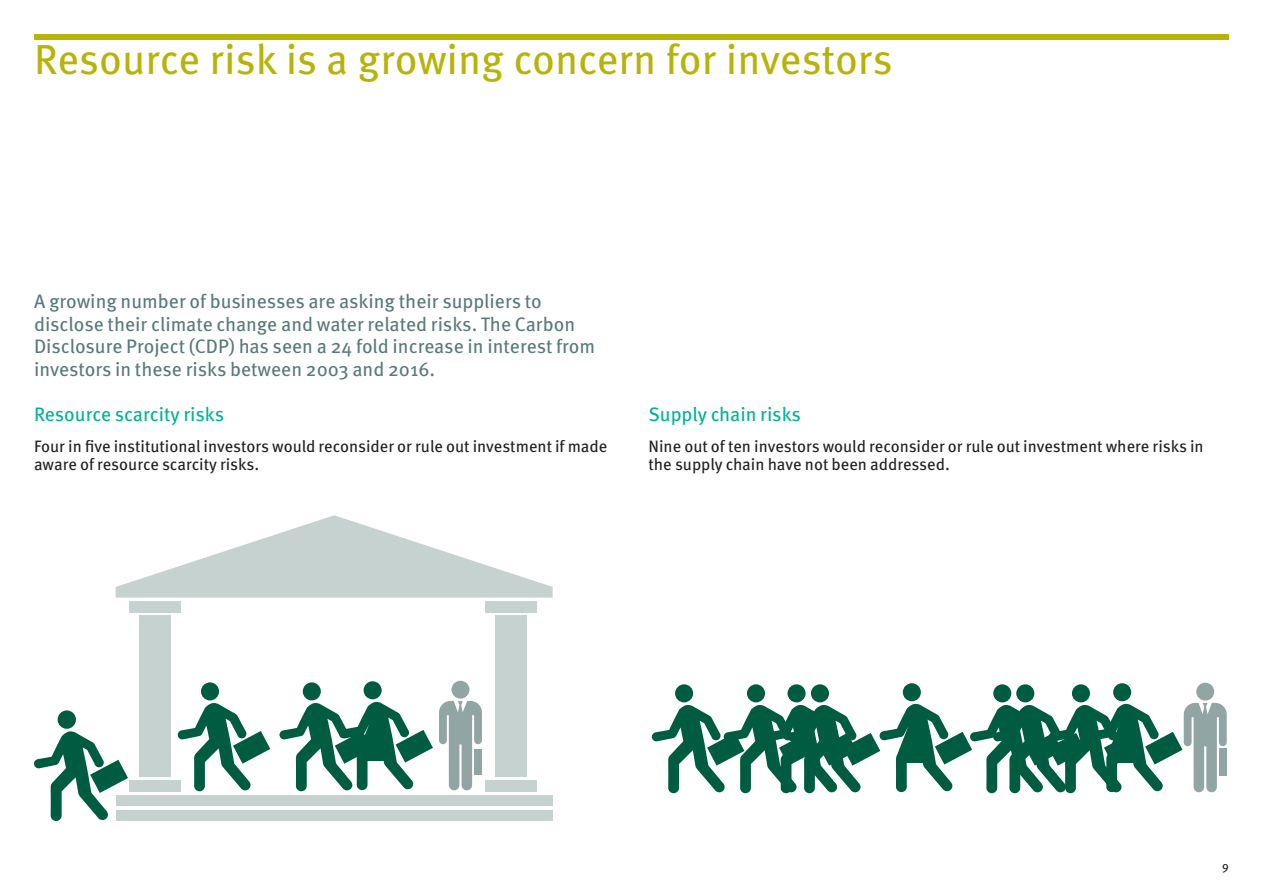
<style>
.page{position:relative;width:1263px;height:893px;background:#fff}
.page>*{position:absolute;margin:0;border:0;box-sizing:border-box;transform-origin:0 0}
.t1{font:42px "Meta OT";letter-spacing:-.005em;color:#b8b309}
.t2{font:19.5px/22.5px "Meta OT";color:#587a7b}
.t3{font:19.5px "Meta OT";letter-spacing:-.005em;color:#00b294}
.t4{font:16.5px/18px "Meta OT";color:#231f20}
.t5{font:12px "Meta OT";color:#231f20}
</style>
<div class="page">
<div style="left:34px;top:34px;width:1195px;height:6px;background:#b8b309"></div>
<div style="left:140px;top:615px;width:31px;height:162px;background:#c6d2d0"></div>
<div style="left:130px;top:601px;width:51px;height:11px;background:#c6d2d0"></div>
<div style="left:130px;top:780px;width:51px;height:12px;background:#c6d2d0"></div>
<div style="left:496px;top:615px;width:31px;height:162px;background:#c6d2d0"></div>
<div style="left:486px;top:601px;width:51px;height:11px;background:#c6d2d0"></div>
<div style="left:486px;top:780px;width:51px;height:12px;background:#c6d2d0"></div>
<svg style="left:116px;top:515px;width:437px;height:83px"></svg>
<div style="left:116px;top:795px;width:437px;height:10px;background:#c6d2d0"></div>
<div style="left:116px;top:810px;width:437px;height:10px;background:#c6d2d0"></div>
<svg style="left:178px;top:682px;width:92px;height:109px"></svg>
<svg style="left:34px;top:710px;width:94px;height:111px"></svg>
<svg style="left:279px;top:681px;width:154px;height:110px"></svg>
<div style="left:451px;top:681px;width:18px;height:18px;background:#91a5a4;border-radius:50%"></div>
<svg style="left:439px;top:701px;width:43px;height:89px"></svg>
<svg style="left:652px;top:683px;width:575px;height:110px"></svg>
<h1 class="t1" style="left:34px;top:33px;width:860px">Resource risk is a growing concern for investors</h1>
<p class="t2" style="left:34px;top:290px;width:563px">A growing number of businesses are asking their suppliers to disclose their climate change and water related risks. The Carbon Disclosure Project (CDP) has seen a 24 fold increase in interest from investors in these risks between 2003 and 2016.</p>
<p class="t3" style="left:34px;top:402px;width:192px">Resource scarcity risks</p>
<p class="t4" style="left:34px;top:438px;width:575px">Four in five institutional investors would reconsider or rule out investment if made aware of resource scarcity risks.</p>
<p class="t3" style="left:648px;top:402px;width:154px">Supply chain risks</p>
<p class="t4" style="left:648px;top:438px;width:557px">Nine out of ten investors would reconsider or rule out investment where risks in the supply chain have not been addressed.</p>
<p class="t5" style="left:1222px;top:860px;width:8px">9</p>
</div>
